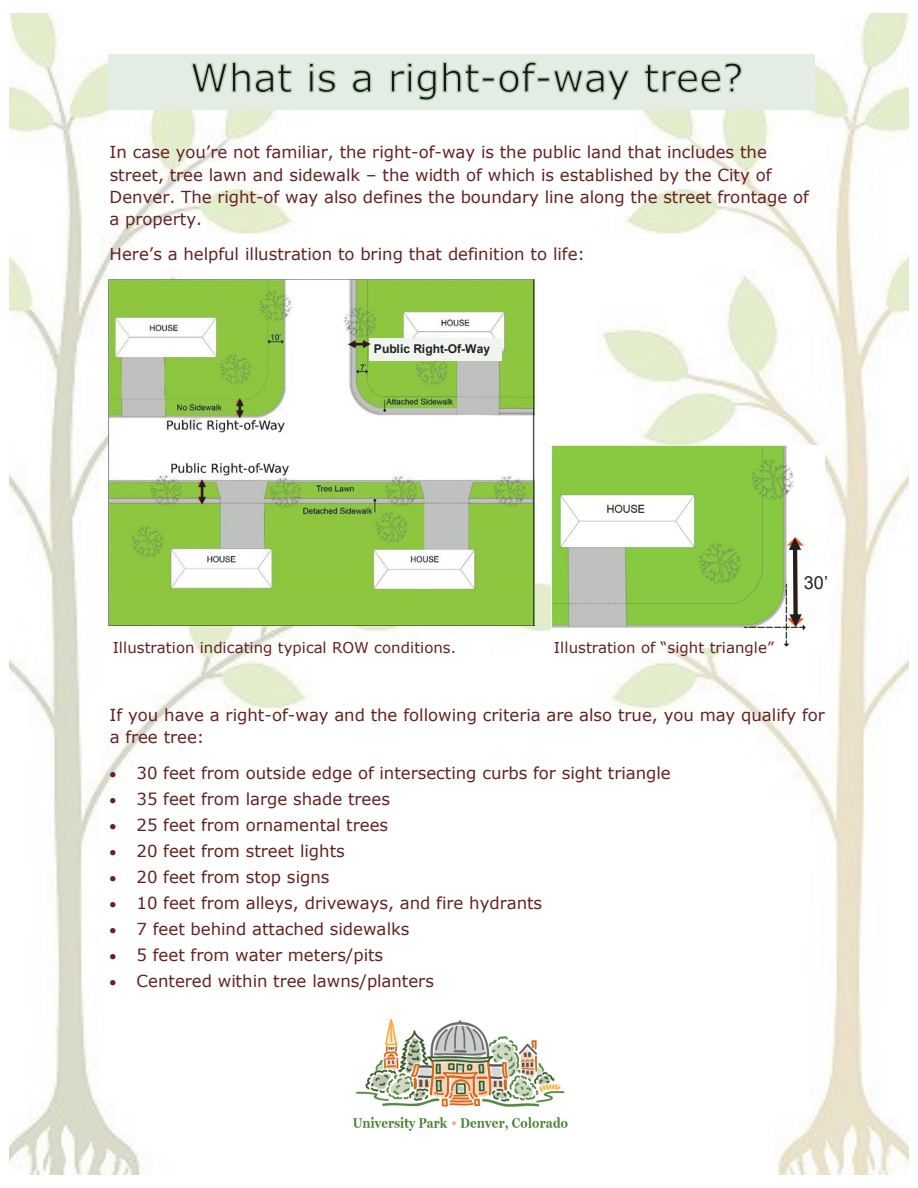
<style>
.page{position:relative;width:918px;height:1188px;background:#fff}
.page>*{position:absolute;margin:0;border:0;box-sizing:border-box;transform-origin:0 0}
.t1{font:18px "Arial";color:#231f20}
.t2{font:16.65px "Verdana";letter-spacing:-.005em;color:#642223}
.t3{font:16.5px/22px "Verdana";color:#642223}
.t4{font:15px "Verdana";color:#642223}
.t5{font:700 12px "Arial";color:#231f20}
</style>
<div class="page">
<img style="left:10px;top:14px;width:898px;height:1160px">
<img style="left:342px;top:1006px;width:239px;height:138px">
<div style="left:109px;top:54px;width:706px;height:56px;background:#e3ede4"></div>
<svg style="left:191px;top:61px;width:551px;height:40px"></svg>
<img style="left:551px;top:446px;width:273px;height:202px">
<img style="left:109px;top:279px;width:426px;height:347px">
<div style="left:370px;top:338px;width:132px;height:23px;background:#f0f5f0"></div>
<svg style="left:348px;top:340px;width:23px;height:8px"></svg>
<svg style="left:236px;top:398px;width:8px;height:20px"></svg>
<svg style="left:198px;top:479px;width:8px;height:26px"></svg>
<svg style="left:789px;top:537px;width:13px;height:90px"></svg>
<div style="left:800px;top:569px;width:35px;height:24px;background:#fff"></div>
<p class="t3" style="left:110px;top:141px;width:701px">In case you’re not familiar, the right-of-way is the public land that includes the street, tree lawn and sidewalk – the width of which is established by the City of Denver. The right-of way also defines the boundary line along the street frontage of a property.</p>
<p class="t3" style="left:110px;top:243px;width:477px">Here’s a helpful illustration to bring that definition to life:</p>
<p class="t5" style="left:374px;top:340px;width:118px">Public Right-Of-Way</p>
<p class="t4" style="left:113px;top:637px;width:345px">Illustration indicating typical ROW conditions.</p>
<p class="t4" style="left:554px;top:637px;width:222px">Illustration of “sight triangle”</p>
<p class="t1" style="left:804px;top:571px;width:26px">30’</p>
<p class="t3" style="left:110px;top:704px;width:717px">If you have a right-of-way and the following criteria are also true, you may qualify for a free tree:</p>
<p class="t3" style="left:110px;top:762px;width:563px">• 30 feet from outside edge of intersecting curbs for sight triangle</p>
<p class="t3" style="left:110px;top:788px;width:282px">• 35 feet from large shade trees</p>
<p class="t3" style="left:110px;top:814px;width:280px">• 25 feet from ornamental trees</p>
<p class="t3" style="left:110px;top:840px;width:237px">• 20 feet from street lights</p>
<p class="t3" style="left:110px;top:866px;width:221px">• 20 feet from stop signs</p>
<p class="t2" style="left:110px;top:891px;width:434px">• 10 feet from alleys, driveways, and fire hydrants</p>
<p class="t3" style="left:110px;top:918px;width:301px">• 7 feet behind attached sidewalks</p>
<p class="t3" style="left:110px;top:943px;width:275px">• 5 feet from water meters/pits</p>
<p class="t3" style="left:110px;top:969px;width:326px">• Centered within tree lawns/planters</p>
</div>
